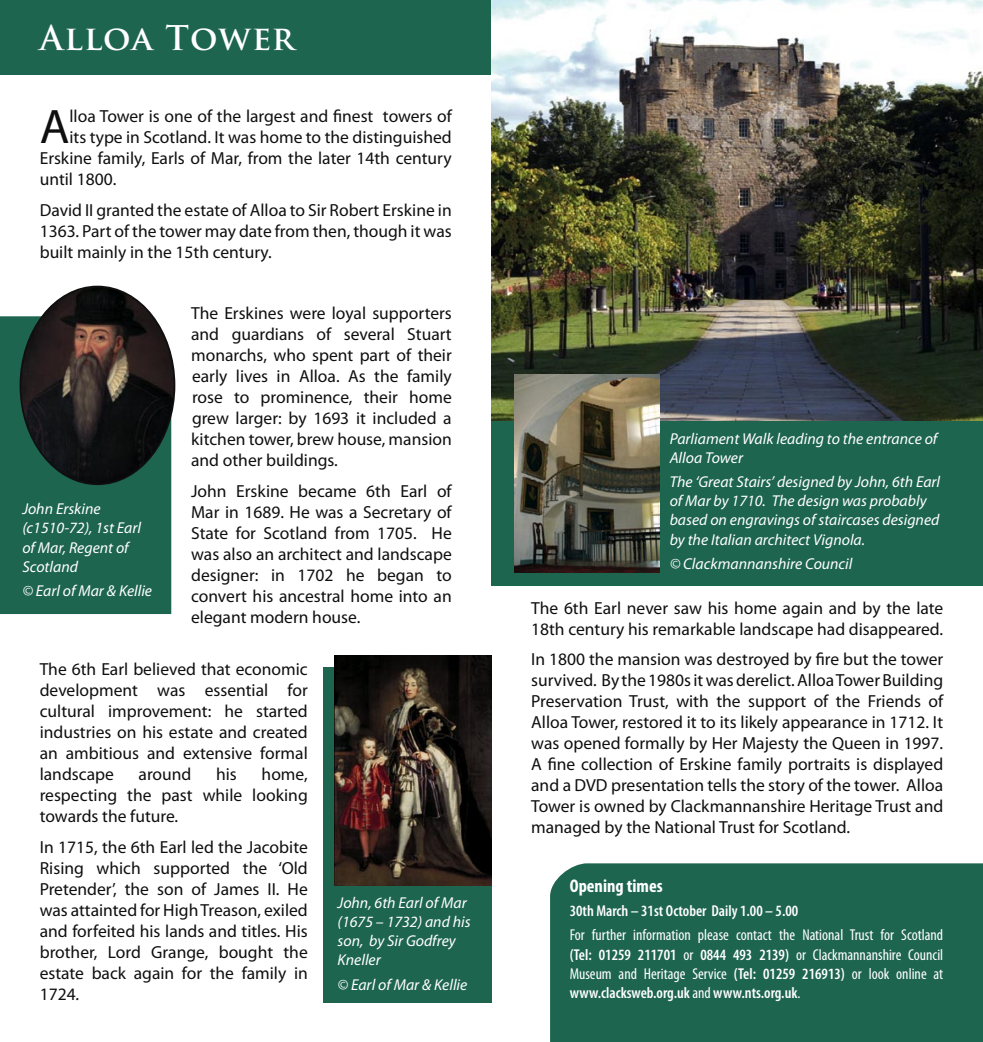
<style>
.page{position:relative;width:983px;height:1042px;background:#fff}
.page>*{position:absolute;margin:0;border:0;box-sizing:border-box;transform-origin:0 0}
.body_text{font:48.65px "Myriad Pro";color:#0f0f0f}
.new_big_head{font:700 33.25px "Trajan Pro";letter-spacing:.04em;color:#fff}
.open_times{font:700 condensed 18.38px "Myriad Pro";color:#fff}
.body_text-2{font:17.5px/21px "Myriad Pro";color:#0f0f0f;text-align:justify}
.t1{font:italic 15.75px/19.2px "Myriad Pro";color:#fff}
.open_text{font:condensed 15.75px/19.2px "Myriad Pro";color:#fff;text-align:justify}
.open_days{font:600 condensed 15.75px "Myriad Pro";color:#fff}
.s1{font-weight:600}
</style>
<div class="page">
<div style="left:491px;top:381px;width:491px;height:204px;background:#1d654f"></div>
<div style="left:0;top:0;width:491px;height:74px;background:#1d654f"></div>
<div style="left:322px;top:667px;width:169px;height:335px;background:#1d654f"></div>
<div style="left:0;top:316px;width:171px;height:298px;background:#1d654f"></div>
<img style="left:20px;top:286px;width:154px;height:198px;border-radius:50%">
<img style="left:335px;top:655px;width:156px;height:230px">
<div style="left:550px;top:863px;width:432px;height:179px;background:#1d654f"></div>
<img style="left:491px;top:0;width:491px;height:420px">
<img style="left:514px;top:375px;width:145px;height:197px">
<p class="new_big_head" style="left:40px;top:17px;width:256px">Alloa Tower</p>
<p class="body_text" style="left:40px;top:100px;width:31px">A</p>
<p class="body_text-2" style="left:69px;top:106px;width:383px">lloa Tower is one of the largest and finest towers of</p>
<p class="body_text-2" style="left:69px;top:127px;width:384px">its type in Scotland. It was home to the distinguished</p>
<p class="body_text-2" style="left:40px;top:148px;width:413px">Erskine family, Earls of Mar, from the later 14th century</p>
<p class="body_text-2" style="left:40px;top:169px;width:78px">until 1800.</p>
<p class="body_text-2" style="left:40px;top:200px;width:413px">David II granted the estate of Alloa to Sir Robert Erskine in 1363. Part of the tower may date from then, though it was built mainly in the 15th century.</p>
<p class="t1" style="left:22px;top:500px;width:120px">John Erskine (c1510-72), 1st Earl of Mar, Regent of<br>Scotland</p>
<p class="t1" style="left:22px;top:582px;width:131px">© Earl of Mar &amp; Kellie</p>
<p class="body_text-2" style="left:191px;top:303px;width:262px">The Erskines were loyal supporters and guardians of several Stuart monarchs, who spent part of their early lives in Alloa. As the family rose to prominence, their home grew larger: by 1693 it included a kitchen tower, brew house, mansion and other buildings.</p>
<p class="body_text-2" style="left:191px;top:481px;width:262px">John Erskine became 6th Earl of Mar in 1689. He was a Secretary of State for Scotland from 1705. He was also an architect and landscape designer: in 1702 he began to convert his ancestral home into an elegant modern house.</p>
<p class="body_text-2" style="left:40px;top:659px;width:269px">The 6th Earl believed that economic development was essential for cultural improvement: he started industries on his estate and created an ambitious and extensive formal landscape</p>
<p class="body_text-2" style="left:40px;top:764px;width:269px;text-indent:222px">home, respecting the past while looking towards the future.</p>
<p class="body_text-2" style="left:40px;top:836px;width:269px">In 1715, the 6th Earl led the Jacobite Rising which supported the ‘Old Pretender’, the son of James II. He was attainted for High Treason, exiled and forfeited his lands and titles. His brother, Lord Grange, bought the estate back again for the family in 1724.</p>
<p class="body_text-2" style="left:138px;top:764px;width:54px">around</p>
<p class="body_text-2" style="left:216px;top:764px;width:22px">his</p>
<p class="t1" style="left:337px;top:893px;width:135px">John, 6th Earl of Mar (1675 – 1732) and his son, by Sir Godfrey<br>Kneller</p>
<p class="t1" style="left:337px;top:975px;width:131px">© Earl of Mar &amp; Kellie</p>
<p class="t1" style="left:669px;top:429px;width:269px">Parliament Walk leading to the entrance of<br>Alloa Tower</p>
<p class="t1" style="left:669px;top:472px;width:272px">The ‘Great Stairs’ designed by John, 6th Earl of Mar by 1710. The design was probably based on engravings of staircases designed by the Italian architect Vignola.</p>
<p class="t1" style="left:669px;top:554px;width:184px">© Clackmannanshire Council</p>
<p class="body_text-2" style="left:531px;top:597px;width:413px">The 6th Earl never saw his home again and by the late<br>18th century his remarkable landscape had disappeared.</p>
<p class="body_text-2" style="left:531px;top:649px;width:413px">In 1800 the mansion was destroyed by fire but the tower survived. By the 1980s it was derelict. Alloa Tower Building Preservation Trust, with the support of the Friends of Alloa Tower, restored it to its likely appearance in 1712. It was opened formally by Her Majesty the Queen in 1997.<br>A fine collection of Erskine family portraits is displayed and a DVD presentation tells the story of the tower. Alloa Tower is owned by Clackmannanshire Heritage Trust and managed by the National Trust for Scotland.</p>
<p class="open_times" style="left:569px;top:876px;width:94px">Opening times</p>
<p class="open_days" style="left:569px;top:902px;width:230px">30th March – 31st October Daily 1.00 – 5.00</p>
<p class="open_text" style="left:569px;top:926px;width:375px">For further information please contact the National Trust for Scotland <span class="s1">(Tel: 01259 211701</span> or <span class="s1">0844 493 2139)</span> or Clackmannanshire Council Museum and Heritage Service <span class="s1">(Tel: 01259 216913)</span> or look online at <span class="s1">www.clacksweb.org.uk</span> and <span class="s1">www.nts.org.uk</span>.</p>
</div>
